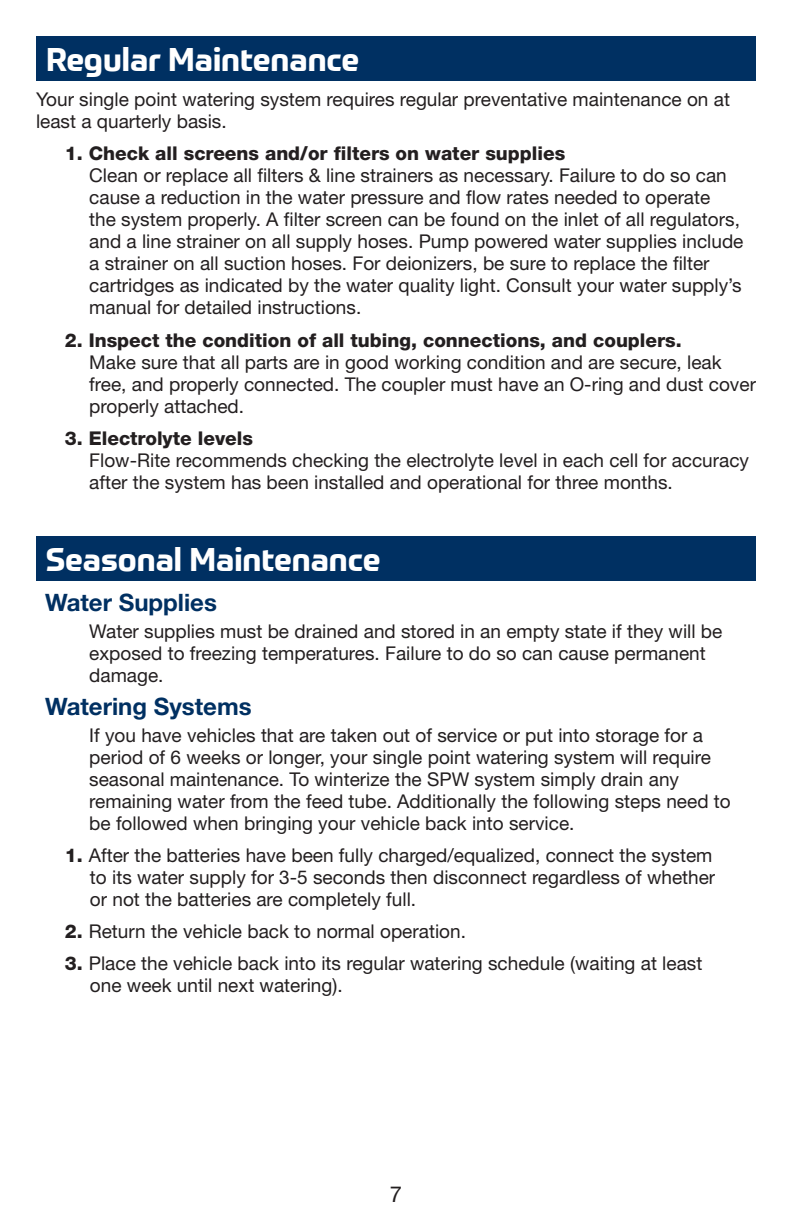
<style>
.page{position:relative;width:792px;height:1224px;background:#fff}
.page>*{position:absolute;margin:0;border:0;box-sizing:border-box;transform-origin:0 0}
.Heading{font:700 32px "Prometo";color:#fff}
.Step_Description{font:700 24px "Helvetica Neue LT Std";color:#003062}
.t1{font:22px "Helvetica Neue LT Std";color:#231f20}
.Body{font:19px/22px "Helvetica Neue LT Std";color:#231f20}
.Body-2{font:800 19px "Helvetica Neue LT Std";color:#231f20}
.s1{font-weight:800}
</style>
<div class="page">
<div style="left:36px;top:36px;width:720px;height:45px;background:#003062"></div>
<div style="left:36px;top:536px;width:720px;height:45px;background:#003062"></div>
<p class="Heading" style="left:46px;top:39px;width:315px">Regular Maintenance</p>
<p class="Body" style="left:36px;top:88px;width:695px">Your single point watering system requires regular preventative maintenance on at least a quarterly basis.</p>
<p class="Body-2" style="left:65px;top:142px;width:502px">1. Check all screens and/or filters on water supplies</p>
<p class="Body" style="left:89px;top:164px;width:656px">Clean or replace all filters &amp; line strainers as necessary. Failure to do so can cause a reduction in the water pressure and flow rates needed to operate<br>the system properly. A filter screen can be found on the inlet of all regulators, and a line strainer on all supply hoses. Pump powered water supplies include a strainer on all suction hoses. For deionizers, be sure to replace the filter cartridges as indicated by the water quality light. Consult your water supply’s manual for detailed instructions.</p>
<p class="Body-2" style="left:65px;top:328px;width:619px">2. Inspect the condition of all tubing, connections, and couplers.</p>
<p class="Body" style="left:89px;top:350px;width:668px">Make sure that all parts are in good working condition and are secure, leak free, and properly connected. The coupler must have an O-ring and dust cover properly attached.</p>
<p class="Body-2" style="left:65px;top:427px;width:190px">3. Electrolyte levels</p>
<p class="Body" style="left:89px;top:448px;width:661px">Flow-Rite recommends checking the electrolyte level in each cell for accuracy after the system has been installed and operational for three months.</p>
<p class="Heading" style="left:46px;top:539px;width:336px">Seasonal Maintenance</p>
<p class="Step_Description" style="left:45px;top:588px;width:173px">Water Supplies</p>
<p class="Body" style="left:89px;top:619px;width:635px">Water supplies must be drained and stored in an empty state if they will be exposed to freezing temperatures. Failure to do so can cause permanent damage.</p>
<p class="Step_Description" style="left:45px;top:692px;width:208px">Watering Systems</p>
<p class="Body" style="left:89px;top:723px;width:643px">If you have vehicles that are taken out of service or put into storage for a period of 6 weeks or longer, your single point watering system will require seasonal maintenance. To winterize the SPW system simply drain any remaining water from the feed tube. Additionally the following steps need to be followed when bringing your vehicle back into service.</p>
<p class="Body" style="left:90px;top:844px;width:627px;text-indent:-25px"><span class="s1">1.</span> After the batteries have been fully charged/equalized, connect the system to its water supply for 3-5 seconds then disconnect regardless of whether or not the batteries are completely full.</p>
<p class="Body" style="left:65px;top:920px;width:403px"><span class="s1">2.</span> Return the vehicle back to normal operation.</p>
<p class="Body" style="left:90px;top:952px;width:614px;text-indent:-25px"><span class="s1">3.</span> Place the vehicle back into its regular watering schedule (waiting at least one week until next watering).</p>
<p class="t1" style="left:390px;top:1181px;width:14px">7</p>
</div>
